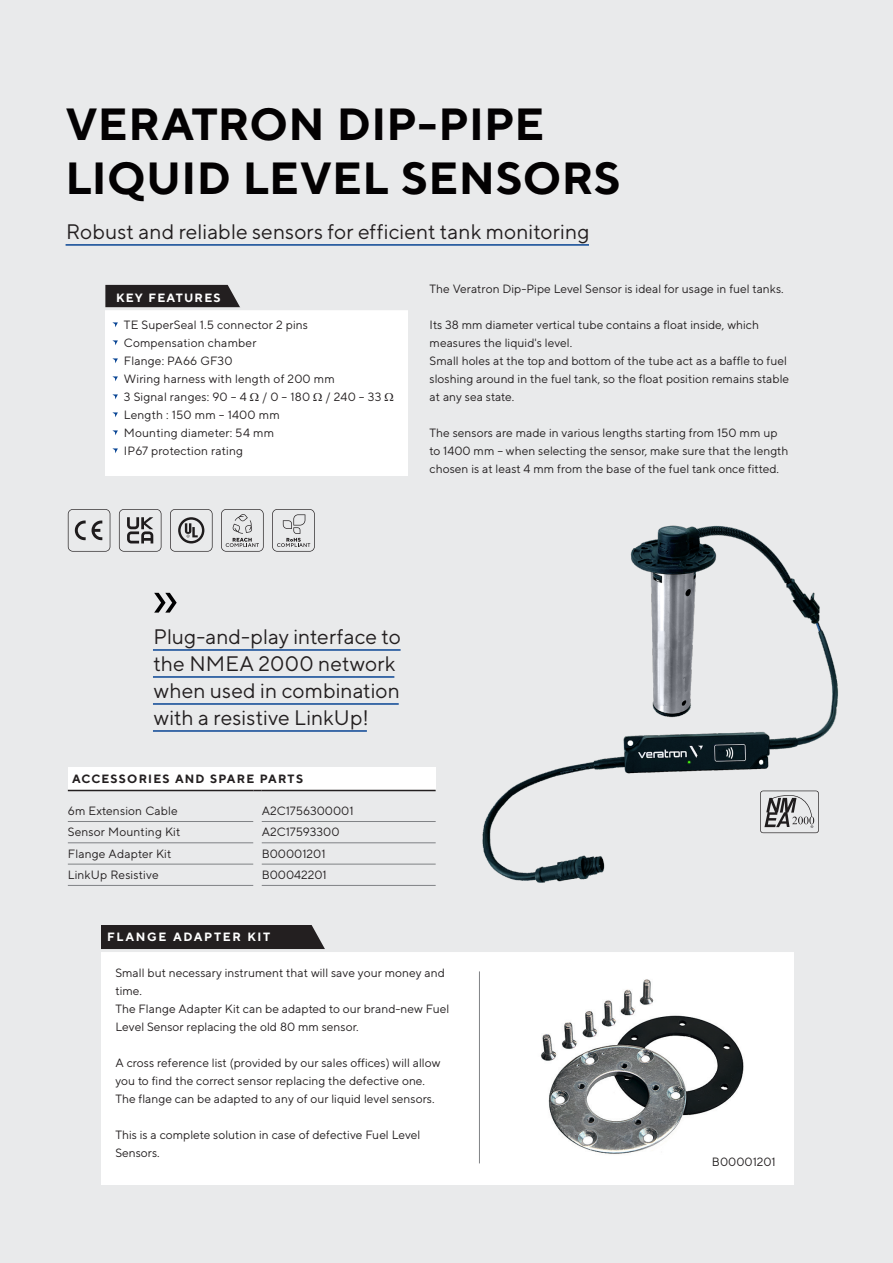
<style>
.page{position:relative;width:893px;height:1263px;background:#e9eaeb}
.page>*{position:absolute;margin:0;border:0;box-sizing:border-box;transform-origin:0 0}
.t1{font:60px "TT Norms";color:#000001}
.Headline_small_under{font:700 45px "TT Norms";letter-spacing:.005em;color:#030102}
.t2{font:21px "TT Norms";color:#231f20}
.copy{font:12px/18px "TT Norms";color:#231f20}
.Tabelleninhalt{font:12px "TT Norms";letter-spacing:.01em;color:#231f20}
.Tabelle_Kopf{font:700 12px "TT Norms";letter-spacing:.1em;color:#231f20}
.Nummern_Kreis{font:700 12px "TT Norms";letter-spacing:.14em;color:#fff}
.Nummern_Kreis-2{font:700 12px "TT Norms";letter-spacing:.1em;color:#fff}
</style>
<div class="page">
<hr style="left:66px;top:244px;width:523px;height:2px;background:#094594">
<hr style="left:153px;top:649px;width:248px;height:2px;background:#094594">
<hr style="left:153px;top:676px;width:241px;height:2px;background:#094594">
<hr style="left:153px;top:703px;width:246px;height:2px;background:#094594">
<hr style="left:153px;top:730px;width:214px;height:2px;background:#094594">
<div style="left:68px;top:767px;width:368px;height:23px;background:#fff"></div>
<hr style="left:68px;top:821px;width:185px;height:1px;background:#808285">
<hr style="left:262px;top:821px;width:174px;height:1px;background:#808285">
<hr style="left:68px;top:842px;width:185px;height:1px;background:#808285">
<hr style="left:262px;top:842px;width:174px;height:1px;background:#808285">
<hr style="left:68px;top:864px;width:185px;height:1px;background:#808285">
<hr style="left:262px;top:864px;width:174px;height:1px;background:#808285">
<hr style="left:68px;top:885px;width:185px;height:1px;background:#808285">
<hr style="left:262px;top:885px;width:174px;height:1px;background:#808285">
<hr style="left:68px;top:790px;width:185px;height:1px;background:#231f20">
<hr style="left:262px;top:790px;width:174px;height:1px;background:#231f20">
<svg style="left:68px;top:509px;width:42px;height:43px"></svg>
<svg style="left:119px;top:509px;width:42px;height:43px"></svg>
<svg style="left:170px;top:509px;width:43px;height:43px"></svg>
<svg style="left:221px;top:509px;width:43px;height:43px"></svg>
<svg style="left:272px;top:509px;width:43px;height:43px"></svg>
<div style="left:105px;top:285px;width:135px;height:22px;background:#231f20"></div>
<div style="left:105px;top:309px;width:303px;height:167px;background:#fff"></div>
<svg style="left:112px;top:322px;width:6px;height:5px"></svg>
<svg style="left:112px;top:340px;width:6px;height:5px"></svg>
<svg style="left:112px;top:358px;width:6px;height:5px"></svg>
<svg style="left:112px;top:376px;width:6px;height:5px"></svg>
<svg style="left:112px;top:394px;width:6px;height:5px"></svg>
<svg style="left:112px;top:412px;width:6px;height:5px"></svg>
<svg style="left:112px;top:430px;width:6px;height:5px"></svg>
<svg style="left:112px;top:448px;width:6px;height:5px"></svg>
<hr style="left:97px;top:307px;width:319px;height:3px;background:#e9eaeb">
<div style="left:101px;top:951px;width:692px;height:233px;background:#fff"></div>
<div style="left:101px;top:925px;width:249px;height:25px;background:#231f20"></div>
<svg style="left:311px;top:925px;width:39px;height:24px"></svg>
<hr style="left:91px;top:949px;width:732px;height:3px;background:#e9eaeb">
<hr style="left:479px;top:971px;width:1px;height:192px;background:#808285">
<img style="left:541px;top:979px;width:203px;height:175px">
<img style="left:482px;top:525px;width:356px;height:358px">
<svg style="left:760px;top:791px;width:59px;height:42px"></svg>
<p class="Headline_small_under" style="left:66px;top:96px;width:480px">VERATRON DIP-PIPE</p>
<p class="Headline_small_under" style="left:66px;top:150px;width:557px">LIQUID LEVEL SENSORS</p>
<p class="t2" style="left:66px;top:219px;width:525px">Robust and reliable sensors for efficient tank monitoring</p>
<p class="Nummern_Kreis-2" style="left:116px;top:290px;width:106px">KEY FEATURES</p>
<p class="copy" style="left:124px;top:316px;width:186px">TE SuperSeal 1.5 connector 2 pins</p>
<p class="copy" style="left:124px;top:334px;width:134px">Compensation chamber</p>
<p class="copy" style="left:124px;top:352px;width:110px">Flange: PA66 GF30</p>
<p class="copy" style="left:124px;top:370px;width:212px">Wiring harness with length of 200 mm</p>
<p class="copy" style="left:124px;top:388px;width:124px">3 Signal ranges: 90 – 4</p>
<p class="copy" style="left:262px;top:388px;width:50px">/ 0 – 180</p>
<p class="copy" style="left:326px;top:388px;width:57px">/ 240 – 33</p>
<p class="copy" style="left:124px;top:406px;width:157px">Length : 150 mm – 1400 mm</p>
<p class="copy" style="left:124px;top:424px;width:152px">Mounting diameter: 54 mm</p>
<p class="copy" style="left:124px;top:442px;width:121px">IP67 protection rating</p>
<p class="copy" style="left:430px;top:280px;width:356px">The Veratron Dip-Pipe Level Sensor is ideal for usage in fuel tanks.</p>
<p class="copy" style="left:430px;top:316px;width:331px">Its 38 mm diameter vertical tube contains a float inside, which measures the liquid's level.</p>
<p class="copy" style="left:430px;top:352px;width:361px">Small holes at the top and bottom of the tube act as a baffle to fuel sloshing around in the fuel tank, so the float position remains stable at any sea state.</p>
<p class="copy" style="left:430px;top:424px;width:361px">The sensors are made in various lengths starting from 150 mm up to 1400 mm – when selecting the sensor, make sure that the length chosen is at least 4 mm from the base of the fuel tank once fitted.</p>
<p class="t1" style="left:151px;top:559px;width:29px">»</p>
<p class="t2" style="left:153px;top:624px;width:249px">Plug-and-play interface to</p>
<p class="t2" style="left:154px;top:651px;width:243px">the NMEA 2000 network</p>
<p class="t2" style="left:154px;top:678px;width:248px">when used in combination</p>
<p class="t2" style="left:154px;top:705px;width:216px">with a resistive LinkUp!</p>
<p class="Tabelle_Kopf" style="left:72px;top:771px;width:233px">ACCESSORIES AND SPARE PARTS</p>
<p class="Tabelleninhalt" style="left:68px;top:803px;width:111px">6m Extension Cable</p>
<p class="copy" style="left:262px;top:802px;width:93px">A2C1756300001</p>
<p class="Tabelleninhalt" style="left:68px;top:825px;width:114px">Sensor Mounting Kit</p>
<p class="Tabelleninhalt" style="left:262px;top:825px;width:79px">A2C17593300</p>
<p class="Tabelleninhalt" style="left:68px;top:846px;width:105px">Flange Adapter Kit</p>
<p class="Tabelleninhalt" style="left:262px;top:846px;width:65px">B00001201</p>
<p class="Tabelleninhalt" style="left:68px;top:867px;width:92px">LinkUp Resistive</p>
<p class="Tabelleninhalt" style="left:262px;top:867px;width:67px">B00042201</p>
<p class="Nummern_Kreis" style="left:107px;top:929px;width:165px">FLANGE ADAPTER KIT</p>
<p class="copy" style="left:115px;top:964px;width:331px">Small but necessary instrument that will save your money and time.</p>
<p class="copy" style="left:115px;top:1000px;width:335px">The Flange Adapter Kit can be adapted to our brand-new Fuel<br>Level Sensor replacing the old 80 mm sensor.</p>
<p class="copy" style="left:115px;top:1054px;width:327px">A cross reference list (provided by our sales offices) will allow you to find the correct sensor replacing the defective one.</p>
<p class="copy" style="left:115px;top:1090px;width:321px">The flange can be adapted to any of our liquid level sensors.</p>
<p class="copy" style="left:115px;top:1126px;width:307px">This is a complete solution in case of defective Fuel Level<br>Sensors.</p>
<p class="copy" style="left:712px;top:1153px;width:65px">B00001201</p>
</div>
